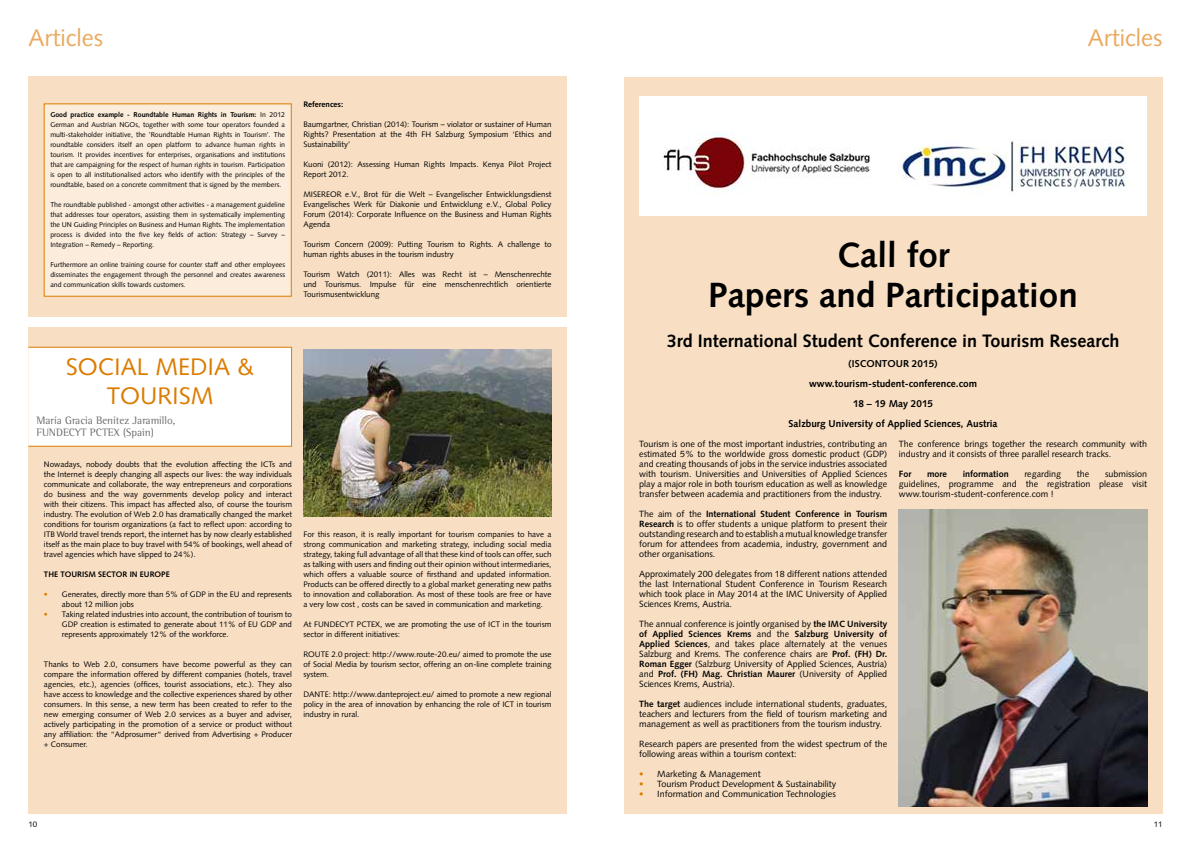
<style>
.page{position:relative;width:1191px;height:842px;background:#fff}
.page>*{position:absolute;margin:0;border:0;box-sizing:border-box;transform-origin:0 0}
.t1{font:700 35px/40px "Syntax LT Std";color:#000;text-align:center}
.t2{font:24px/28.8px "Syntax LT Std";color:#db7c00;text-align:center}
.t3{font:24px "Syntax LT Std";color:#eaaa61}
.t4{font:700 18px "Syntax LT Std";color:#000}
.t5{font:11px/12px "Rotis Semi Serif";color:#6b6d6d}
.t6{font:700 10px/20px "Syntax LT Std";color:#000;text-align:center}
.t7{font:9px/10px "Syntax LT Std";color:#000;text-align:justify}
.t8{font:700 9px "Syntax LT Std";color:#000}
.t9{font:8px/10px "Syntax LT Std";color:#000;text-align:justify}
.t10{font:700 8px "Syntax LT Std";color:#000}
.t11{font:7px/10px "Syntax LT Std";color:#000;text-align:justify}
.s1{font-weight:700}
.s2{color:#db7c00}
</style>
<div class="page">
<div style="left:28px;top:327px;width:539px;height:487px;background:#f8dfc3"></div>
<div style="left:624px;top:77px;width:538px;height:737px;background:#f8dfc3"></div>
<div style="left:28px;top:77px;width:539px;height:240px;background:#f8dfc3"></div>
<div style="left:28px;top:347px;width:264px;height:100px;background:#fff;border:1px solid #db7c00"></div>
<div style="left:44px;top:104px;width:247px;height:192px;background:#fbecdb"></div>
<div style="left:44px;top:103px;width:248px;height:194px;border:1px solid #db7c00"></div>
<img style="left:303px;top:349px;width:248px;height:168px">
<div style="left:639px;top:97px;width:508px;height:119px;background:#fff"></div>
<img style="left:663px;top:132px;width:464px;height:63px">
<img style="left:898px;top:510px;width:249px;height:297px">
<h2 class="t3" style="left:28px;top:24px;width:76px">Articles</h2>
<h2 class="t3" style="left:1088px;top:24px;width:76px">Articles</h2>
<p class="t11" style="left:50px;top:109px;width:236px"><span class="s1">Good practice example - Roundtable Human Rights in Tourism:</span> In 2012<br>German and Austrian NGOs, together with some tour operators founded a multi-stakeholder initiative, the ’Roundtable Human Rights in Tourism’. The roundtable considers itself an open platform to advance human rights in tourism. It provides incentives for enterprises, organisations and institutions that are campaigning for the respect of human rights in tourism. Participation is open to all institutionalised actors who identify with the principles of the roundtable, based on a concrete commitment that is signed by the members.</p>
<p class="t11" style="left:50px;top:199px;width:236px">The roundtable published - amongst other activities - a management guideline that addresses tour operators, assisting them in systematically implementing the UN Guiding Principles on Business and Human Rights. The implementation process is divided into the five key fields of action: Strategy – Survey – Integration – Remedy – Reporting.</p>
<p class="t11" style="left:50px;top:259px;width:236px">Furthermore an online training course for counter staff and other employees disseminates the engagement through the personnel and creates awareness and communication skills towards customers.</p>
<p class="t10" style="left:303px;top:99px;width:41px">References:</p>
<p class="t9" style="left:303px;top:119px;width:250px">Baumgartner, Christian (2014): Tourism – violator or sustainer of Human Rights? Presentation at the 4th FH Salzburg Symposium ‘Ethics and Sustainability’</p>
<p class="t9" style="left:303px;top:159px;width:250px">Kuoni (2012): Assessing Human Rights Impacts. Kenya Pilot Project<br>Report 2012.</p>
<p class="t9" style="left:303px;top:189px;width:250px">MISEREOR e.V., Brot für die Welt – Evangelischer Entwicklungsdienst Evangelisches Werk für Diakonie und Entwicklung e.V., Global Policy Forum (2014): Corporate Influence on the Business and Human Rights Agenda</p>
<p class="t9" style="left:303px;top:239px;width:250px">Tourism Concern (2009): Putting Tourism to Rights. A challenge to human rights abuses in the tourism industry</p>
<p class="t9" style="left:303px;top:269px;width:250px">Tourism Watch (2011): Alles was Recht ist – Menschenrechte und Tourismus. Impulse für eine menschenrechtlich orientierte Tourismusentwicklung</p>
<h2 class="t2" style="left:66px;top:352px;width:190px">SOCIAL MEDIA &amp;<br>TOURISM</h2>
<h3 class="t5" style="left:36px;top:414px;width:141px">María Gracia Benítez Jaramillo,<br>FUNDECYT PCTEX (Spain)</h3>
<p class="t9" style="left:44px;top:459px;width:250px">Nowadays, nobody doubts that the evolution affecting the ICTs and the Internet is deeply changing all aspects our lives: the way individuals communicate and collaborate, the way entrepreneurs and corporations do business and the way governments develop policy and interact with their citizens. This impact has affected also, of course the tourism industry. The evolution of Web 2.0 has dramatically changed the market conditions for tourism organizations (a fact to reflect upon: according to ITB World travel trends report, the internet has by now clearly established itself as the main place to buy travel with 54% of bookings, well ahead of travel agencies which have slipped to 24%).</p>
<p class="t10" style="left:44px;top:569px;width:127px">THE TOURISM SECTOR IN EUROPE</p>
<p class="t9" style="left:62px;top:589px;width:232px;text-indent:-18px"><span class="s2">•</span> Generates, directly more than 5% of GDP in the EU and represents about 12 million jobs</p>
<p class="t9" style="left:62px;top:609px;width:232px;text-indent:-18px"><span class="s2">•</span> Taking related industries into account, the contribution of tourism to GDP creation is estimated to generate about 11% of EU GDP and represents approximately 12% of the workforce.</p>
<p class="t9" style="left:44px;top:659px;width:250px">Thanks to Web 2.0, consumers have become powerful as they can compare the information offered by different companies (hotels, travel agencies, etc.), agencies (offices, tourist associations, etc.). They also have access to knowledge and the collective experiences shared by other consumers. In this sense, a new term has been created to refer to the new emerging consumer of Web 2.0 services as a buyer and adviser, actively participating in the promotion of a service or product without any affiliation: the “Adprosumer“ derived from Advertising + Producer + Consumer.</p>
<p class="t9" style="left:303px;top:529px;width:250px">For this reason, it is really important for tourism companies to have a strong communication and marketing strategy, including social media strategy, taking full advantage of all that these kind of tools can offer, such as talking with users and finding out their opinion without intermediaries, which offers a valuable source of firsthand and updated information.<br>Products can be offered directly to a global market generating new paths to innovation and collaboration. As most of these tools are free or have a very low cost , costs can be saved in communication and marketing.</p>
<p class="t9" style="left:303px;top:619px;width:250px">At FUNDECYT PCTEX, we are promoting the use of ICT in the tourism sector in different initiatives:</p>
<p class="t9" style="left:303px;top:649px;width:250px">ROUTE 2.0 project: http://www.route-20.eu/ aimed to promote the use of Social Media by tourism sector, offering an on-line complete training system.</p>
<p class="t9" style="left:303px;top:689px;width:250px">DANTE: http://www.danteproject.eu/ aimed to promote a new regional policy in the area of innovation by enhancing the role of ICT in tourism industry in rural.</p>
<h1 class="t1" style="left:708px;top:235px;width:371px">Call for<br>Papers and Participation</h1>
<h3 class="t4" style="left:667px;top:330px;width:454px">3rd International Student Conference in Tourism Research</h3>
<p class="t6" style="left:788px;top:353px;width:210px">(ISCONTOUR 2015) www.tourism-student-conference.com<br>18 – 19 May 2015<br>Salzburg University of Applied Sciences, Austria</p>
<p class="t7" style="left:899px;top:439px;width:250px">The conference brings together the research community with industry and it consists of three parallel research tracks.</p>
<p class="t8" style="left:899px;top:468px;width:14px">For</p>
<p class="t8" style="left:927px;top:468px;width:21px">more</p>
<p class="t8" style="left:962px;top:468px;width:48px">information</p>
<p class="t7" style="left:1024px;top:469px;width:38px">regarding</p>
<p class="t7" style="left:1076px;top:469px;width:14px">the</p>
<p class="t7" style="left:639px;top:439px;width:250px">Tourism is one of the most important industries, contributing an estimated 5% to the worldwide gross domestic product (GDP) and creating thousands of jobs in the service industries associated with tourism. Universities and Universities of Applied Sciences play a major role in both tourism education as well as knowledge transfer between academia and practitioners from the industry.</p>
<p class="t7" style="left:639px;top:509px;width:250px">The aim of the <span class="s1">International Student Conference in Tourism Research</span> is to offer students a unique platform to present their outstanding research and to establish a mutual knowledge transfer forum for attendees from academia, industry, government and other organisations.</p>
<p class="t7" style="left:639px;top:569px;width:250px">Approximately 200 delegates from 18 different nations attended the last International Student Conference in Tourism Research which took place in May 2014 at the IMC University of Applied Sciences Krems, Austria.</p>
<p class="t7" style="left:639px;top:619px;width:250px">The annual conference is jointly organised by <span class="s1">the IMC University of Applied Sciences Krems</span> and the <span class="s1">Salzburg University of Applied Sciences</span>, and takes place alternately at the venues Salzburg and Krems. The conference chairs are <span class="s1">Prof. (FH) Dr.<br>Roman Egger</span> (Salzburg University of Applied Sciences, Austria) and <span class="s1">Prof. (FH) Mag. Christian Maurer</span> (University of Applied Sciences Krems, Austria).</p>
<p class="t7" style="left:639px;top:699px;width:250px"><span class="s1">The target</span> audiences include international students, graduates, teachers and lecturers from the field of tourism marketing and management as well as practitioners from the tourism industry.</p>
<p class="t7" style="left:639px;top:739px;width:250px">Research papers are presented from the widest spectrum of the following areas within a tourism context:</p>
<p class="t7" style="left:639px;top:769px;width:123px"><span class="s2">•</span> Marketing &amp; Management</p>
<p class="t7" style="left:639px;top:779px;width:199px"><span class="s2">•</span> Tourism Product Development &amp; Sustainability</p>
<p class="t7" style="left:639px;top:789px;width:198px"><span class="s2">•</span> Information and Communication Technologies</p>
<p class="t7" style="left:899px;top:469px;width:250px;text-indent:206px">submission guidelines, programme and the registration please visit www.tourism-student-conference.com !</p>
<p class="t9" style="left:28px;top:819px;width:10px">10</p>
<p class="t9" style="left:1153px;top:819px;width:10px">11</p>
</div>
